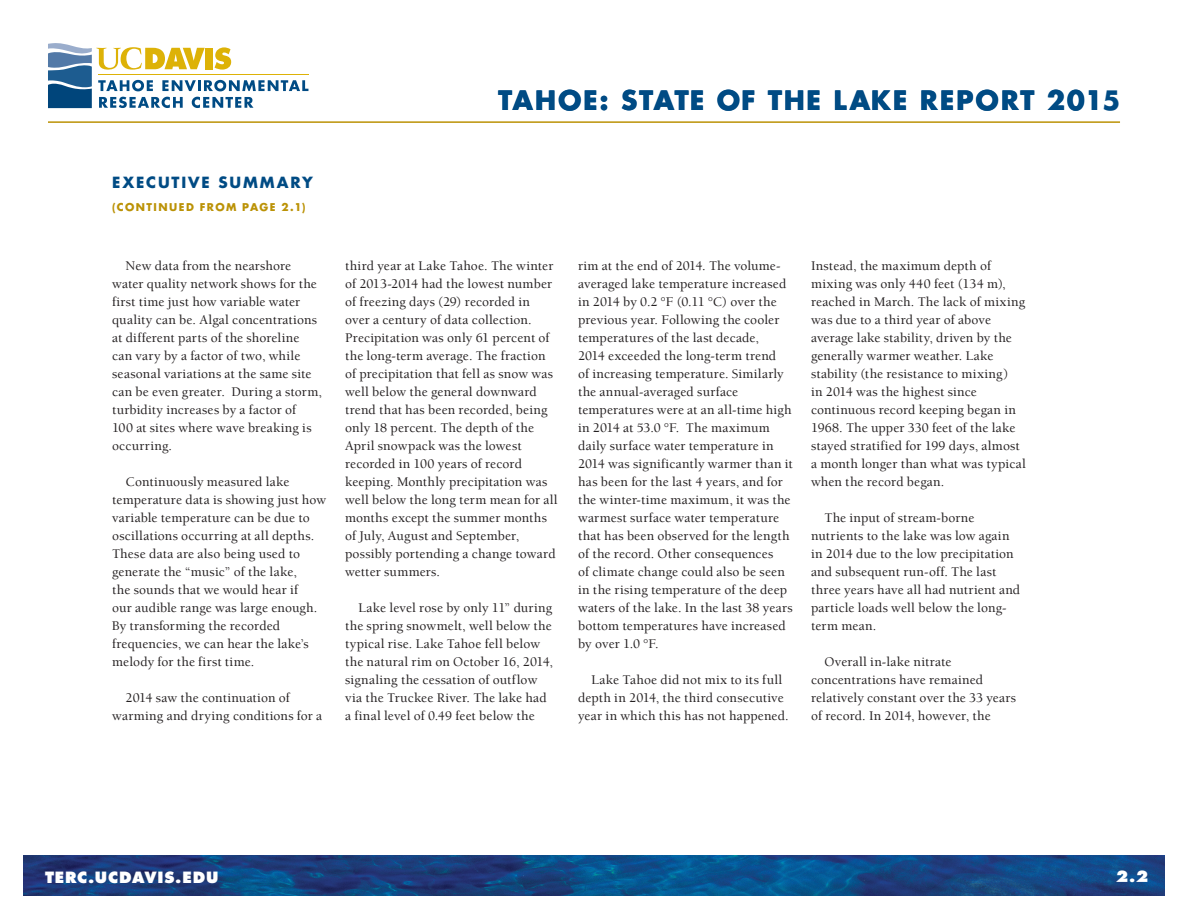
<style>
.page{position:relative;width:1188px;height:918px;background:#fff}
.page>*{position:absolute;margin:0;border:0;box-sizing:border-box;transform-origin:0 0}
.t1{font:700 26.1px "Futura UC Davis";letter-spacing:.07em;color:#004b84}
.t2{font:800 15.15px "Futura UC Davis";letter-spacing:.05em;color:#fff}
._01_Category{font:700 15.15px "Futura UC Davis";letter-spacing:.125em;color:#004b84}
._05_Text2{font:500 13.5px/18px "Berkeley UC Davis";letter-spacing:.01em;color:#231f20}
._05_Text_Header{font:700 10.5px "Futura UC Davis";letter-spacing:.13em;color:#bb9206}
</style>
<div class="page">
<img style="left:23px;top:856px;width:1142px;height:40px">
<hr style="left:48px;top:121px;width:1072px;height:2px;background:#bb9206">
<hr style="left:98px;top:74px;width:211px;height:1px;background:#ddb207">
<svg style="left:48px;top:43px;width:260px;height:65px"></svg>
<p class="t1" style="left:498px;top:83px;width:624px">TAHOE: STATE OF THE LAKE REPORT 2015</p>
<p class="_01_Category" style="left:112px;top:172px;width:202px">EXECUTIVE SUMMARY</p>
<p class="_05_Text_Header" style="left:112px;top:200px;width:195px">(CONTINUED FROM PAGE 2.1)</p>
<p class="_05_Text2" style="left:112px;top:257px;width:211px;text-indent:14px">New data from the nearshore water quality network shows for the first time just how variable water quality can be. Algal concentrations at different parts of the shoreline can vary by a factor of two, while seasonal variations at the same site can be even greater. During a storm, turbidity increases by a factor of<br>100 at sites where wave breaking is occurring.</p>
<p class="_05_Text2" style="left:112px;top:473px;width:216px;text-indent:14px">Continuously measured lake temperature data is showing just how variable temperature can be due to oscillations occurring at all depths.<br>These data are also being used to generate the “music” of the lake,<br>the sounds that we would hear if<br>our audible range was large enough.<br>By transforming the recorded frequencies, we can hear the lake’s melody for the first time.</p>
<p class="_05_Text2" style="left:112px;top:689px;width:212px;text-indent:14px">2014 saw the continuation of warming and drying conditions for a</p>
<p class="_05_Text2" style="left:345px;top:257px;width:214px">third year at Lake Tahoe. The winter of 2013-2014 had the lowest number of freezing days (29) recorded in over a century of data collection.<br>Precipitation was only 61 percent of the long-term average. The fraction of precipitation that fell as snow was well below the general downward trend that has been recorded, being only 18 percent. The depth of the April snowpack was the lowest recorded in 100 years of record keeping. Monthly precipitation was well below the long term mean for all months except the summer months of July, August and September, possibly portending a change toward wetter summers.</p>
<p class="_05_Text2" style="left:345px;top:599px;width:209px;text-indent:14px">Lake level rose by only 11” during the spring snowmelt, well below the typical rise. Lake Tahoe fell below the natural rim on October 16, 2014, signaling the cessation of outflow via the Truckee River. The lake had a final level of 0.49 feet below the</p>
<p class="_05_Text2" style="left:578px;top:257px;width:216px">rim at the end of 2014. The volume&shy;averaged lake temperature increased in 2014 by 0.2 °F (0.11 °C) over the previous year. Following the cooler temperatures of the last decade,<br>2014 exceeded the long-term trend<br>of increasing temperature. Similarly the annual-averaged surface temperatures were at an all-time high in 2014 at 53.0 °F. The maximum daily surface water temperature in 2014 was significantly warmer than it has been for the last 4 years, and for the winter-time maximum, it was the warmest surface water temperature that has been observed for the length of the record. Other consequences<br>of climate change could also be seen in the rising temperature of the deep waters of the lake. In the last 38 years bottom temperatures have increased by over 1.0 °F.</p>
<p class="_05_Text2" style="left:578px;top:671px;width:212px;text-align:center">Lake Tahoe did not mix to its full depth in 2014, the third consecutive year in which this has not happened.</p>
<p class="_05_Text2" style="left:811px;top:257px;width:216px">Instead, the maximum depth of mixing was only 440 feet (134 m), reached in March. The lack of mixing was due to a third year of above average lake stability, driven by the generally warmer weather. Lake stability (the resistance to mixing)<br>in 2014 was the highest since continuous record keeping began in<br>1968. The upper 330 feet of the lake stayed stratified for 199 days, almost a month longer than what was typical when the record began.</p>
<p class="_05_Text2" style="left:811px;top:509px;width:211px;text-indent:14px">The input of stream-borne nutrients to the lake was low again in 2014 due to the low precipitation and subsequent run-off. The last three years have all had nutrient and particle loads well below the long&shy;term mean.</p>
<p class="_05_Text2" style="left:811px;top:653px;width:207px;text-indent:14px">Overall in-lake nitrate concentrations have remained relatively constant over the 33 years of record. In 2014, however, the</p>
<p class="t2" style="left:45px;top:867px;width:175px">TERC.UCDAVIS.EDU</p>
<p class="t2" style="left:1116px;top:867px;width:34px">2.2</p>
</div>
